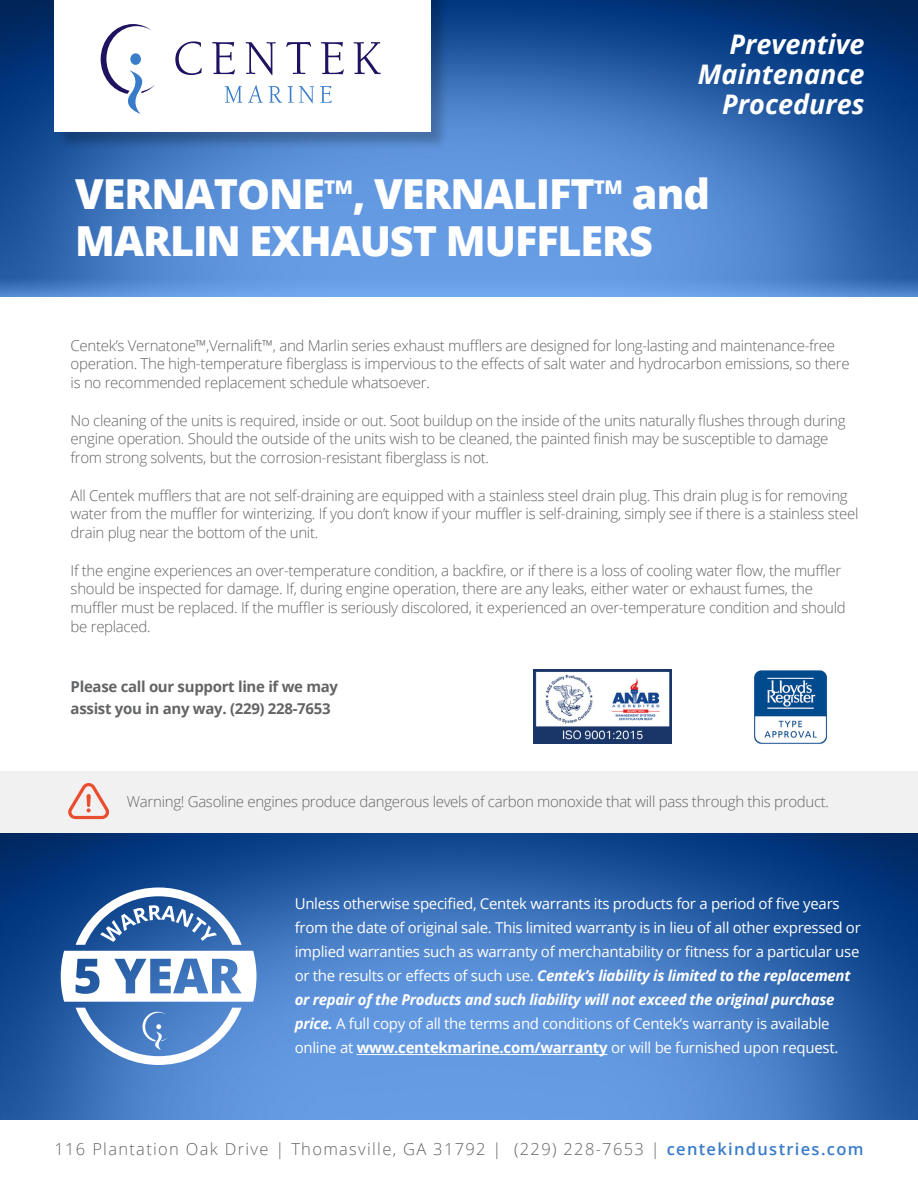
<style>
.page{position:relative;width:918px;height:1188px;background:#fff}
.page>*{position:absolute;margin:0;border:0;box-sizing:border-box;transform-origin:0 0}
.t1{font:800 41.4px/46.7px "Open Sans";letter-spacing:-.025em;color:#fff}
.t2{font:italic 700 27px/30px "Open Sans";color:#fff;text-align:right}
.t3{font:300 16.5px "Open Sans";letter-spacing:.08em;color:#636466}
.t4{font:300 15px/18.8px "Open Sans";letter-spacing:-.02em;color:#636466}
.t5{font:15px/24px "Open Sans";letter-spacing:-.02em;color:#fff}
.t6{font:700 15px/22.5px "Open Sans";letter-spacing:-.02em;color:#636466}
.s1{font-weight:700;font-style:italic}
.s2{font-weight:700}
.s3{font-weight:600;color:#397cc9}
</style>
<div class="page">
<div style="left:0;top:771px;width:918px;height:63px;background:#f1f1f2"></div>
<img style="left:0;top:0;width:918px;height:297px">
<svg style="left:68px;top:783px;width:42px;height:36px"></svg>
<div style="left:56px;top:0;width:393px;height:150px;background:#000;opacity:.22"></div>
<div style="left:54px;top:0;width:376px;height:131px;background:#fff"></div>
<svg style="left:175px;top:41px;width:27px;height:34px"></svg>
<svg style="left:212px;top:42px;width:23px;height:32px"></svg>
<svg style="left:246px;top:42px;width:30px;height:33px"></svg>
<svg style="left:286px;top:42px;width:25px;height:32px"></svg>
<svg style="left:321px;top:42px;width:23px;height:32px"></svg>
<svg style="left:354px;top:42px;width:27px;height:32px"></svg>
<svg style="left:225px;top:86px;width:17px;height:17px"></svg>
<svg style="left:248px;top:85px;width:15px;height:18px"></svg>
<svg style="left:269px;top:86px;width:13px;height:17px"></svg>
<svg style="left:288px;top:86px;width:5px;height:17px"></svg>
<svg style="left:299px;top:86px;width:15px;height:17px"></svg>
<svg style="left:320px;top:86px;width:12px;height:17px"></svg>
<svg style="left:101px;top:24px;width:54px;height:90px"></svg>
<img style="left:0;top:833px;width:918px;height:286px">
<hr style="left:357px;top:1054px;width:250px;height:1px;background:#fff">
<svg style="left:76px;top:887px;width:166px;height:58px"></svg>
<svg style="left:61px;top:951px;width:196px;height:51px"></svg>
<svg style="left:76px;top:1008px;width:166px;height:57px"></svg>
<img style="left:754px;top:670px;width:73px;height:74px">
<img style="left:533px;top:669px;width:138px;height:75px">
<h2 class="t2" style="left:698px;top:29px;width:168px">Preventive<br>Maintenance<br>Procedures</h2>
<h1 class="t1" style="left:75px;top:168px;width:636px">VERNATONE<sup>TM</sup>, VERNALIFT<sup>TM</sup> and<br>MARLIN EXHAUST MUFFLERS</h1>
<p class="t4" style="left:71px;top:335px;width:781px">Centek’s Vernatone™,Vernalift™, and Marlin series exhaust mufflers are designed for long-lasting and maintenance-free operation. The high-temperature fiberglass is impervious to the effects of salt water and hydrocarbon emissions, so there is no recommended replacement schedule whatsoever.</p>
<p class="t4" style="left:71px;top:410px;width:776px">No cleaning of the units is required, inside or out. Soot buildup on the inside of the units naturally flushes through during engine operation. Should the outside of the units wish to be cleaned, the painted finish may be susceptible to damage from strong solvents, but the corrosion-resistant fiberglass is not.</p>
<p class="t4" style="left:71px;top:485px;width:789px">All Centek mufflers that are not self-draining are equipped with a stainless steel drain plug. This drain plug is for removing water from the muffler for winterizing. If you don’t know if your muffler is self-draining, simply see if there is a stainless steel drain plug near the bottom of the unit.</p>
<p class="t4" style="left:71px;top:560px;width:777px">If the engine experiences an over-temperature condition, a backfire, or if there is a loss of cooling water flow, the muffler should be inspected for damage. If, during engine operation, there are any leaks, either water or exhaust fumes, the muffler must be replaced. If the muffler is seriously discolored, it experienced an over-temperature condition and should be replaced.</p>
<p class="t6" style="left:71px;top:675px;width:269px">Please call our support line if we may assist you in any way. (229) 228-7653</p>
<p class="t4" style="left:127px;top:791px;width:704px">Warning! Gasoline engines produce dangerous levels of carbon monoxide that will pass through this product.</p>
<p class="t5" style="left:295px;top:892px;width:568px">Unless otherwise specified, Centek warrants its products for a period of five years from the date of original sale. This limited warranty is in lieu of all other expressed or implied warranties such as warranty of merchantability or fitness for a particular use or the results or effects of such use. <span class="s1">Centek’s liability is limited to the replacement or repair of the Products and such liability will not exceed the original purchase price.</span> A full copy of all the terms and conditions of Centek’s warranty is available online at <span class="s2">www.centekmarine.com/warranty</span> or will be furnished upon request.</p>
<p class="t3" style="left:55px;top:1138px;width:811px">116 Plantation Oak Drive | Thomasville, GA 31792 | (229) 228-7653 | <span class="s3">centekindustries.com</span></p>
</div>
